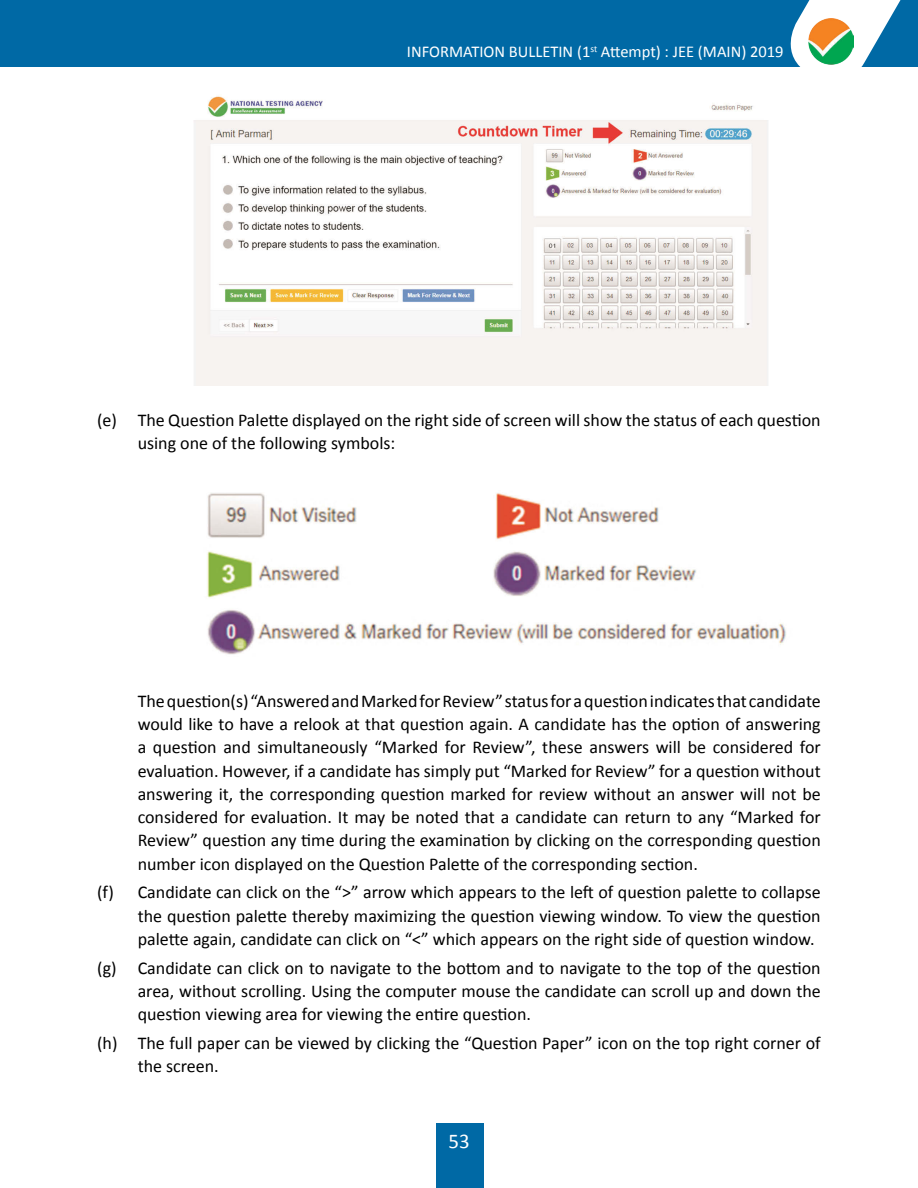
<style>
.page{position:relative;width:918px;height:1188px;background:#fff}
.page>*{position:absolute;margin:0;border:0;box-sizing:border-box;transform-origin:0 0}
.t1{font:21px "Calibri";color:#fff}
.t2{font:18px/23.2px "Calibri";color:#000;text-align:justify}
.t3{font:16.5px "Calibri";color:#fff}
</style>
<div class="page">
<div style="left:0;top:0;width:918px;height:67px;background:#0069a5"></div>
<svg style="left:790px;top:0;width:111px;height:67px"></svg>
<div style="left:436px;top:1123px;width:47px;height:65px;background:#0069a5"></div>
<img style="left:808px;top:19px;width:46px;height:46px">
<img style="left:207px;top:493px;width:579px;height:162px">
<img style="left:194px;top:96px;width:574px;height:290px">
<p class="t3" style="left:407px;top:42px;width:378px">INFORMATION BULLETIN (1<sup>st</sup> Attempt) : JEE (MAIN) 2019</p>
<p class="t2" style="left:138px;top:407px;width:685px;text-indent:-40px">(e) The Question Palette displayed on the right side of screen will show the status of each question using one of the following symbols:</p>
<p class="t2" style="left:138px;top:689px;width:685px">The question(s) “Answered and Marked for Review” status for a question indicates that candidate would like to have a relook at that question again. A candidate has the option of answering a question and simultaneously “Marked for Review”, these answers will be considered for evaluation. However, if a candidate has simply put “Marked for Review” for a question without answering it, the corresponding question marked for review without an answer will not be considered for evaluation. It may be noted that a candidate can return to any “Marked for Review” question any time during the examination by clicking on the corresponding question number icon displayed on the Question Palette of the corresponding section.</p>
<p class="t2" style="left:138px;top:880px;width:685px;text-indent:-40px">(f) Candidate can click on the “&gt;” arrow which appears to the left of question palette to collapse the question palette thereby maximizing the question viewing window. To view the question palette again, candidate can click on “&lt;” which appears on the right side of question window.</p>
<p class="t2" style="left:138px;top:955px;width:685px;text-indent:-40px">(g) Candidate can click on to navigate to the bottom and to navigate to the top of the question area, without scrolling. Using the computer mouse the candidate can scroll up and down the question viewing area for viewing the entire question.</p>
<p class="t2" style="left:138px;top:1030px;width:685px;text-indent:-40px">(h) The full paper can be viewed by clicking the “Question Paper” icon on the top right corner of the screen.</p>
<p class="t1" style="left:448px;top:1128px;width:23px">53</p>
</div>
